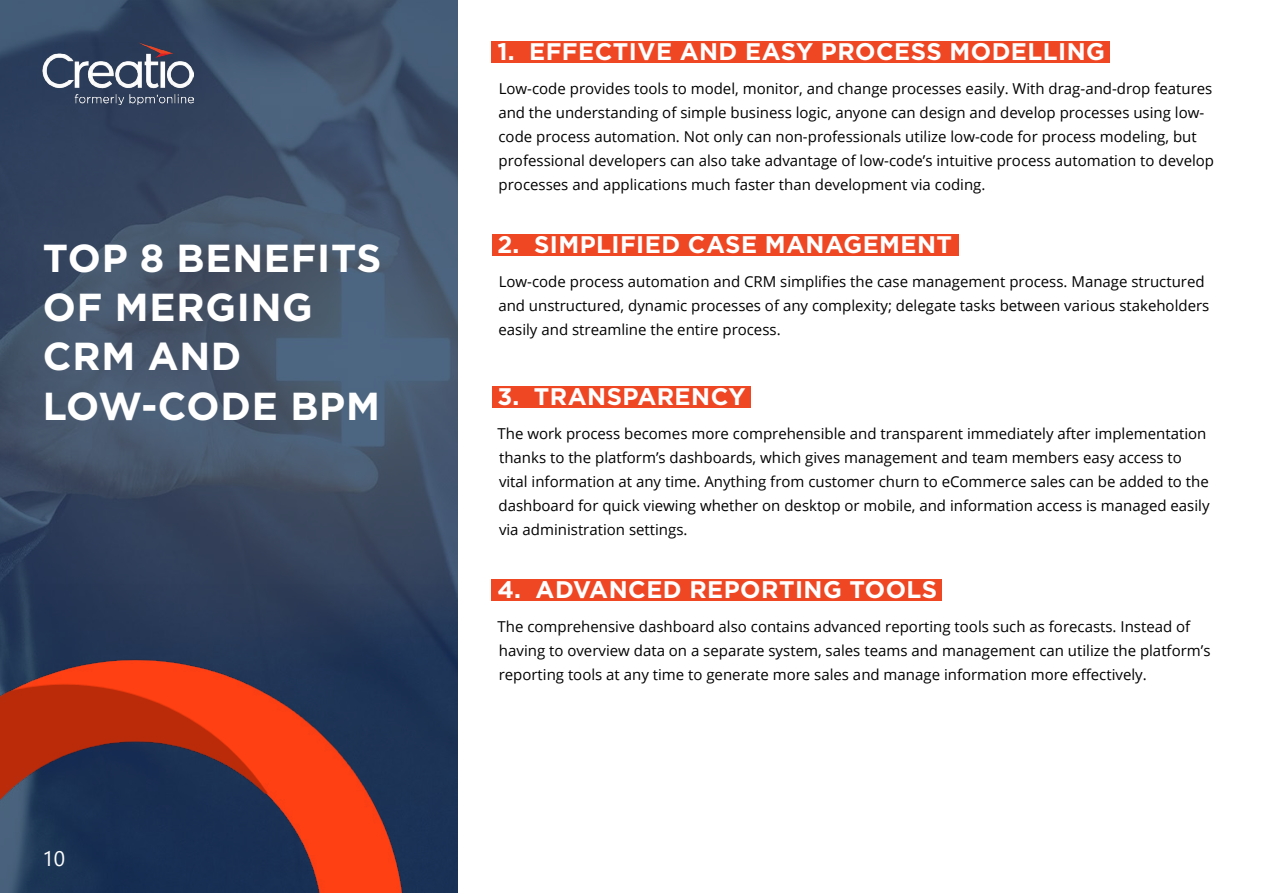
<style>
.page{position:relative;width:1263px;height:893px;background:#fff}
.page>*{position:absolute;margin:0;border:0;box-sizing:border-box;transform-origin:0 0}
.t1{font:700 39px/49.5px "Gotham Pro";letter-spacing:.02em;color:#fff}
.t2{font:700 24px "Gotham Pro";letter-spacing:.02em;color:#fff}
.t3{font:21px "Segoe UI";color:#fff}
.t4{font:15px/24px "Open Sans";color:#000}
</style>
<div class="page">
<div style="left:492px;top:579px;width:450px;height:22px;background:#ef4623"></div>
<div style="left:492px;top:386px;width:258px;height:22px;background:#ef4623"></div>
<div style="left:492px;top:41px;width:618px;height:22px;background:#ef4623"></div>
<div style="left:492px;top:234px;width:466px;height:22px;background:#ef4623"></div>
<svg style="left:0;top:0;width:457px;height:585px;background:#3f5068"></svg>
<img style="left:43px;top:43px;width:151px;height:61px">
<img style="left:0;top:585px;width:457px;height:308px">
<h1 class="t1" style="left:43px;top:232px;width:340px">TOP 8 BENEFITS<br>OF MERGING<br>CRM AND<br>LOW-CODE BPM</h1>
<h3 class="t3" style="left:43px;top:838px;width:24px">10</h3>
<h2 class="t2" style="left:497px;top:38px;width:609px">1. EFFECTIVE AND EASY PROCESS MODELLING</h2>
<p class="t4" style="left:498px;top:77px;width:717px">Low-code provides tools to model, monitor, and change processes easily. With drag-and-drop features and the understanding of simple business logic, anyone can design and develop processes using low&shy;code process automation. Not only can non-professionals utilize low-code for process modeling, but professional developers can also take advantage of low-code’s intuitive process automation to develop processes and applications much faster than development via coding.</p>
<h2 class="t2" style="left:497px;top:231px;width:456px">2. SIMPLIFIED CASE MANAGEMENT</h2>
<p class="t4" style="left:498px;top:270px;width:712px">Low-code process automation and CRM simplifies the case management process. Manage structured and unstructured, dynamic processes of any complexity; delegate tasks between various stakeholders easily and streamline the entire process.</p>
<h2 class="t2" style="left:497px;top:383px;width:250px">3. TRANSPARENCY</h2>
<p class="t4" style="left:498px;top:421px;width:713px">The work process becomes more comprehensible and transparent immediately after implementation thanks to the platform’s dashboards, which gives management and team members easy access to vital information at any time. Anything from customer churn to eCommerce sales can be added to the dashboard for quick viewing whether on desktop or mobile, and information access is managed easily via administration settings.</p>
<h2 class="t2" style="left:497px;top:576px;width:441px">4. ADVANCED REPORTING TOOLS</h2>
<p class="t4" style="left:498px;top:614px;width:714px">The comprehensive dashboard also contains advanced reporting tools such as forecasts. Instead of having to overview data on a separate system, sales teams and management can utilize the platform’s reporting tools at any time to generate more sales and manage information more effectively.</p>
</div>
